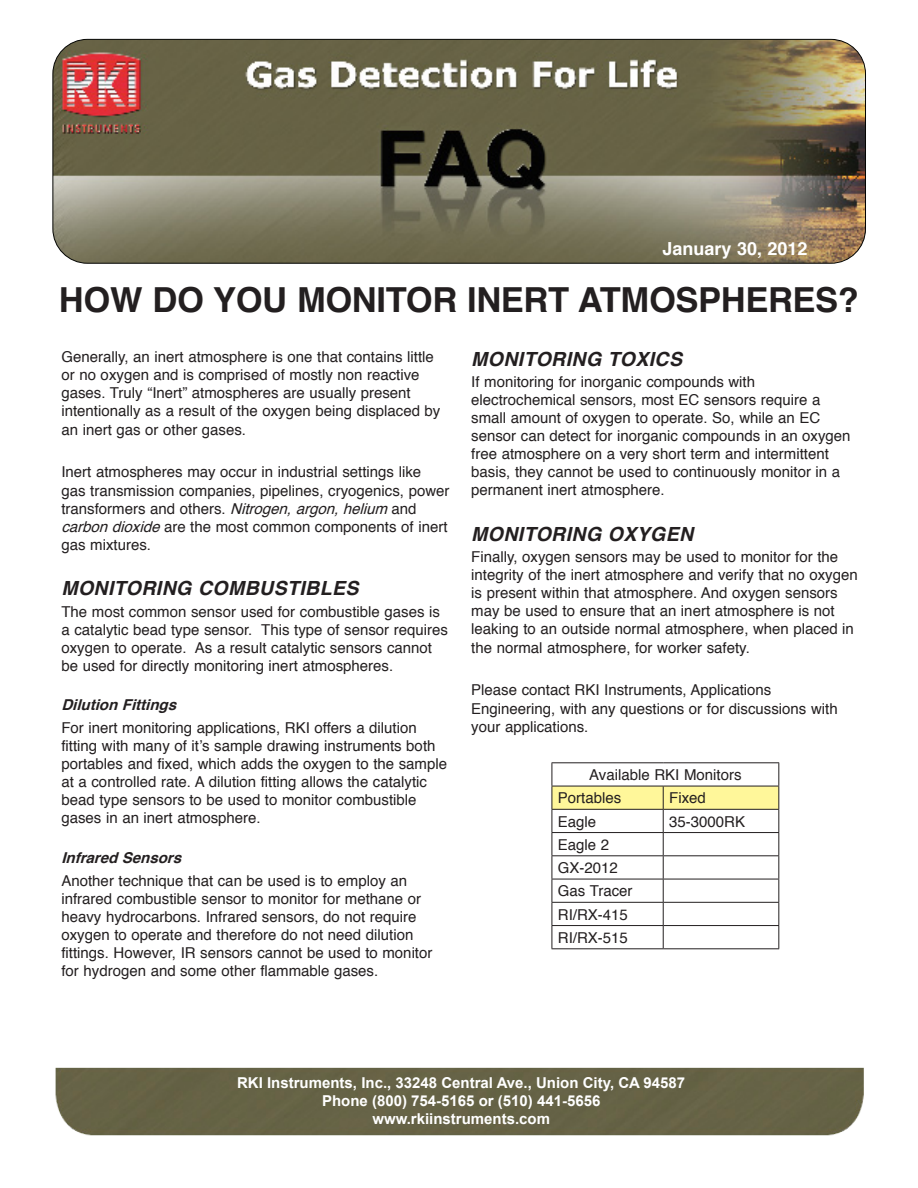
<style>
.page{position:relative;width:918px;height:1188px;background:#fff}
.page>*{position:absolute;margin:0;border:0;box-sizing:border-box;transform-origin:0 0}
.App_Brief_Main_Hdr{font:700 34.5px "Helvetica";letter-spacing:-.01em;color:#231f20}
.App_Brief_Topic_Hdr{font:italic 700 19.5px "Helvetica";letter-spacing:.02em;color:#231f20}
.t1{font:700 18px "Helvetica";color:#fff}
.App_Brief_Body{font:15px/18px "Helvetica";color:#231f20}
.t2{font:700 15px/18px "Arial";color:#fff;text-align:center}
.Sub_head{font:italic 700 15px "Helvetica";color:#231f20}
.s1{font-style:italic}
</style>
<div class="page">
<div style="left:55px;top:1067px;width:809px;height:69px;background:#666346"></div>
<img style="left:53px;top:39px;width:813px;height:224px">
<div style="left:53px;top:39px;width:813px;height:225px;border:1px solid #040503;border-radius:35px"></div>
<hr style="left:552px;top:762px;width:111px;height:1px;background:#231f20">
<hr style="left:663px;top:762px;width:116px;height:1px;background:#231f20">
<svg style="left:552px;top:763px;width:227px;height:185px"></svg>
<hr style="left:552px;top:948px;width:111px;height:1px;background:#231f20">
<hr style="left:663px;top:948px;width:116px;height:1px;background:#231f20">
<p class="t1" style="left:663px;top:234px;width:147px">January 30, 2012</p>
<p class="App_Brief_Main_Hdr" style="left:59px;top:272px;width:802px">HOW DO YOU MONITOR INERT ATMOSPHERES?</p>
<p class="App_Brief_Body" style="left:61px;top:348px;width:380px">Generally, an inert atmosphere is one that contains little or no oxygen and is comprised of mostly non reactive gases. Truly “Inert” atmospheres are usually present intentionally as a result of the oxygen being displaced by an inert gas or other gases.</p>
<p class="App_Brief_Body" style="left:61px;top:464px;width:390px">Inert atmospheres may occur in industrial settings like<br>gas transmission companies, pipelines, cryogenics, power transformers and others. <span class="s1">Nitrogen,argon,helium</span> and <span class="s1">carbondioxide</span>are the most common components of inert gas mixtures.</p>
<p class="App_Brief_Topic_Hdr" style="left:61px;top:572px;width:298px">MONITORING COMBUSTIBLES</p>
<p class="App_Brief_Body" style="left:61px;top:603px;width:388px">The most common sensor used for combustible gases is a catalytic bead type sensor. This type of sensor requires oxygen to operate. As a result catalytic sensors cannot be used for directly monitoring inert atmospheres.</p>
<p class="Sub_head" style="left:61px;top:693px;width:123px">DilutionFittings</p>
<p class="App_Brief_Body" style="left:61px;top:719px;width:387px">For inert monitoring applications, RKI offers a dilution fitting with many of it’s sample drawing instruments both portables and fixed, which adds the oxygen to the sample at a controlled rate. A dilution fitting allows the catalytic bead type sensors to be used to monitor combustible gases in an inert atmosphere.</p>
<p class="Sub_head" style="left:61px;top:846px;width:128px">InfraredSensors</p>
<p class="App_Brief_Body" style="left:61px;top:872px;width:373px">Another technique that can be used is to employ an infrared combustible sensor to monitor for methane or heavy hydrocarbons. Infrared sensors, do not require oxygen to operate and therefore do not need dilution fittings. However, IR sensors cannot be used to monitor for hydrogen and some other flammable gases.</p>
<p class="App_Brief_Topic_Hdr" style="left:471px;top:343px;width:212px">MONITORING TOXICS</p>
<p class="App_Brief_Body" style="left:471px;top:373px;width:381px">If monitoring for inorganic compounds with electrochemical sensors, most EC sensors require a small amount of oxygen to operate. So, while an EC sensor can detect for inorganic compounds in an oxygen free atmosphere on a very short term and intermittent basis, they cannot be used to continuously monitor in a permanent inert atmosphere.</p>
<p class="App_Brief_Topic_Hdr" style="left:471px;top:518px;width:224px">MONITORING OXYGEN</p>
<p class="App_Brief_Body" style="left:471px;top:548px;width:388px">Finally, oxygen sensors may be used to monitor for the integrity of the inert atmosphere and verify that no oxygen is present within that atmosphere. And oxygen sensors may be used to ensure that an inert atmosphere is not leaking to an outside normal atmosphere, when placed in the normal atmosphere, for worker safety.</p>
<p class="App_Brief_Body" style="left:471px;top:682px;width:368px">Please contact RKI Instruments, Applications<br>Engineering, with any questions or for discussions with your applications.</p>
<p class="App_Brief_Body" style="left:589px;top:766px;width:154px">Available RKI Monitors</p>
<p class="App_Brief_Body" style="left:558px;top:789px;width:65px">Portables</p>
<p class="App_Brief_Body" style="left:669px;top:789px;width:38px">Fixed</p>
<p class="App_Brief_Body" style="left:558px;top:813px;width:40px">Eagle</p>
<p class="App_Brief_Body" style="left:669px;top:813px;width:77px">35-3000RK</p>
<p class="App_Brief_Body" style="left:558px;top:836px;width:53px">Eagle 2</p>
<p class="App_Brief_Body" style="left:558px;top:859px;width:62px">GX-2012</p>
<p class="App_Brief_Body" style="left:558px;top:882px;width:76px">Gas Tracer</p>
<p class="App_Brief_Body" style="left:558px;top:906px;width:72px">RI/RX-415</p>
<p class="App_Brief_Body" style="left:558px;top:929px;width:72px">RI/RX-515</p>
<p class="t2" style="left:237px;top:1074px;width:450px">RKI Instruments, Inc., 33248 Central Ave., Union City, CA 94587<br>Phone (800) 754-5165 or (510) 441-5656 www.rkiinstruments.com</p>
</div>
